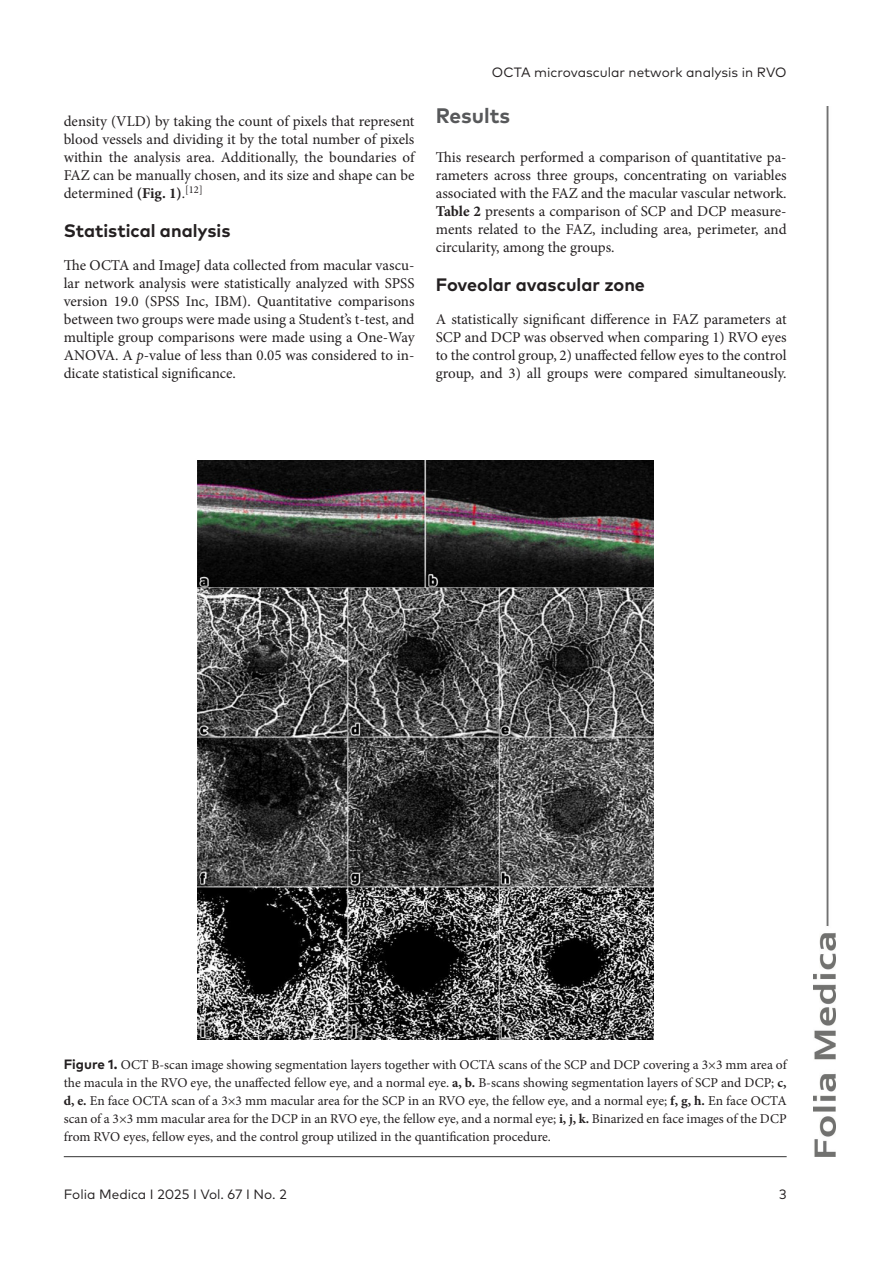
<style>
.page{position:relative;width:893px;height:1263px;background:#fff}
.page>*{position:absolute;margin:0;border:0;box-sizing:border-box;transform-origin:0 0}
.H_-_1_level{font:700 21px "FF Mark Pro";color:#57585a}
.H_-_2_level{font:700 18px "FF Mark Pro";color:#231f20}
.Body_text_-_no_indent{font:15px/18px "Minion Pro";color:#231f20;text-align:justify}
.Body_text{font:15px/18px "Minion Pro";color:#231f20;text-align:justify}
.FIG_-_Caption{font:13.5px/18px "Minion Pro";color:#231f20;text-align:justify}
.t1{font:13.5px "FF Mark Pro";color:#231f20}
.s1{font-weight:700}
.s2{font-style:italic}
.s3{font-family:"FF Mark Pro";font-weight:700}
</style>
<div class="page">
<img style="left:813px;top:106px;width:22px;height:1051px">
<hr style="left:64px;top:1156px;width:723px;height:1px;background:#333">
<img style="left:197px;top:460px;width:456px;height:579px">
<p class="Body_text" style="left:64px;top:112px;width:352px">density (VLD) by taking the count of pixels that represent blood vessels and dividing it by the total number of pixels within the analysis area. Additionally, the boundaries of FAZ can be manually chosen, and its size and shape can be determined <span class="s1">(Fig. 1)</span>.<sup>[12]</sup></p>
<p class="H_-_2_level" style="left:64px;top:217px;width:168px">Statistical analysis</p>
<p class="Body_text_-_no_indent" style="left:64px;top:256px;width:352px">The OCTA and ImageJ data collected from macular vascu&shy;lar network analysis were statistically analyzed with SPSS version 19.0 (SPSS Inc, IBM). Quantitative comparisons between two groups were made using a Student’s t-test, and multiple group comparisons were made using a One-Way ANOVA. A <span class="s2">p</span>-value of less than 0.05 was considered to in&shy;dicate statistical significance.</p>
<p class="t1" style="left:492px;top:62px;width:296px">OCTA microvascular network analysis in RVO</p>
<p class="H_-_1_level" style="left:436px;top:100px;width:76px">Results</p>
<p class="Body_text_-_no_indent" style="left:436px;top:148px;width:352px">This research performed a comparison of quantitative pa&shy;rameters across three groups, concentrating on variables associated with the FAZ and the macular vascular network.<br><span class="s1">Table 2</span> presents a comparison of SCP and DCP measure&shy;ments related to the FAZ, including area, perimeter, and circularity, among the groups.</p>
<p class="H_-_2_level" style="left:436px;top:271px;width:211px">Foveolar avascular zone</p>
<p class="Body_text_-_no_indent" style="left:436px;top:310px;width:352px">A statistically significant difference in FAZ parameters at SCP and DCP was observed when comparing 1) RVO eyes to the control group, 2) unaffected fellow eyes to the control group, and 3) all groups were compared simultaneously.</p>
<p class="FIG_-_Caption" style="left:64px;top:1055px;width:724px"><span class="s3">Figure 1.</span> OCT B-scan image showing segmentation layers together with OCTA scans of the SCP and DCP covering a 3×3 mm area of the macula in the RVO eye, the unaffected fellow eye, and a normal eye. <span class="s1">a, b.</span> B-scans showing segmentation layers of SCP and DCP; <span class="s1">c, d, e.</span> En face OCTA scan of a 3×3 mm macular area for the SCP in an RVO eye, the fellow eye, and a normal eye; <span class="s1">f, g, h.</span> En face OCTA scan of a 3×3 mm macular area for the DCP in an RVO eye, the fellow eye, and a normal eye; <span class="s1">i, j, k.</span> Binarized en face images of the DCP from RVO eyes, fellow eyes, and the control group utilized in the quantification procedure.</p>
<p class="t1" style="left:64px;top:1184px;width:225px">Folia Medica I 2025 I Vol. 67 I No. 2</p>
<p class="t1" style="left:779px;top:1184px;width:9px">3</p>
</div>
